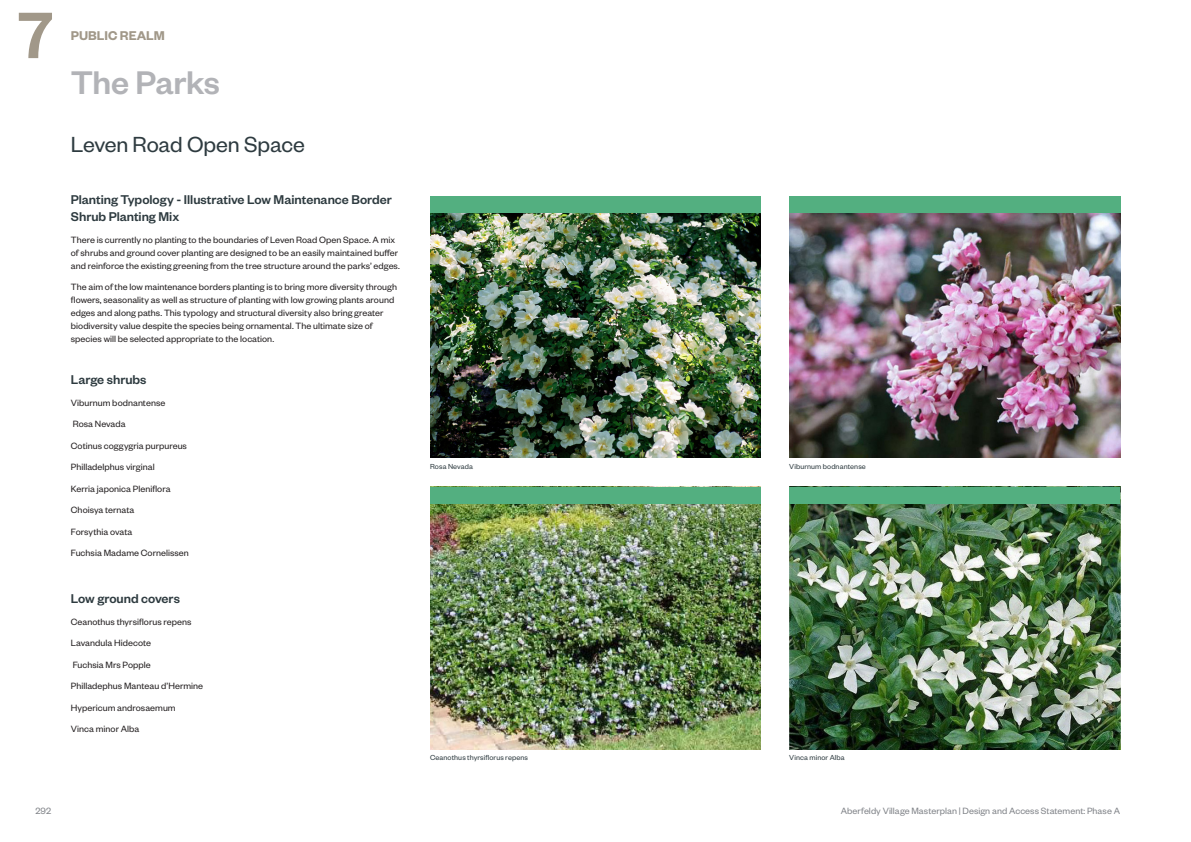
<style>
.page{position:relative;width:1191px;height:842px;background:#fff}
.page>*{position:absolute;margin:0;border:0;box-sizing:border-box;transform-origin:0 0}
.t1{font:500 72px "Founders Grotesk";color:#a19889}
.t2{font:500 36px "Founders Grotesk";letter-spacing:-.015em;color:#b2b3b7}
.Page_Subtitle{font:24px "Founders Grotesk";letter-spacing:-.01em;color:#2e3b40}
.Body_Heading{font:500 14px/16.8px "Founders Grotesk";color:#2e3b40}
.t3{font:600 14px "Founders Grotesk";color:#a19889}
.Body_text{font:10px/13px "Founders Grotesk";letter-spacing:.005em;color:#231f20}
.t4{font:10px "Founders Grotesk";letter-spacing:.005em;color:#808388}
.t5{font:8px "Founders Grotesk";letter-spacing:.01em;color:#2e3b40}
</style>
<div class="page">
<img style="left:430px;top:504px;width:331px;height:245px">
<img style="left:430px;top:213px;width:331px;height:245px">
<img style="left:789px;top:504px;width:331px;height:245px">
<img style="left:789px;top:213px;width:331px;height:245px">
<div style="left:430px;top:196px;width:331px;height:17px;background:#53af80"></div>
<div style="left:789px;top:196px;width:331px;height:17px;background:#53af80"></div>
<div style="left:789px;top:487px;width:331px;height:17px;background:#53af80"></div>
<div style="left:430px;top:487px;width:331px;height:17px;background:#53af80"></div>
<h1 class="t1" style="left:18px;top:-10px;width:37px">7</h1>
<h3 class="t3" style="left:71px;top:27px;width:95px">PUBLIC REALM</h3>
<p class="t2" style="left:71px;top:60px;width:150px">The Parks</p>
<p class="Page_Subtitle" style="left:71px;top:130px;width:235px">Leven Road Open Space</p>
<p class="Body_Heading" style="left:71px;top:191px;width:322px">Planting Typology - Illustrative Low Maintenance Border<br>Shrub Planting Mix</p>
<p class="Body_text" style="left:71px;top:233px;width:330px">There is currently no planting to the boundaries of Leven Road Open Space. A mix of shrubs and ground cover planting are designed to be an easily maintained buffer and reinforce the existing greening from the tree structure around the parks’ edges.</p>
<p class="Body_text" style="left:71px;top:280px;width:328px">The aim of the low maintenance borders planting is to bring more diversity through flowers, seasonality as well as structure of planting with low growing plants around edges and along paths. This typology and structural diversity also bring greater biodiversity value despite the species being ornamental. The ultimate size of species will be selected appropriate to the location.</p>
<p class="Body_Heading" style="left:71px;top:371px;width:77px">Large shrubs</p>
<p class="Body_text" style="left:71px;top:396px;width:96px">Viburnum bodnantense</p>
<p class="Body_text" style="left:73px;top:417px;width:54px">Rosa Nevada</p>
<p class="Body_text" style="left:71px;top:439px;width:118px">Cotinus coggygria purpureus</p>
<p class="Body_text" style="left:71px;top:460px;width:85px">Philladelphus virginal</p>
<p class="Body_text" style="left:71px;top:482px;width:101px">Kerria japonica Pleniflora</p>
<p class="Body_text" style="left:71px;top:503px;width:65px">Choisya ternata</p>
<p class="Body_text" style="left:71px;top:525px;width:63px">Forsythia ovata</p>
<p class="Body_text" style="left:71px;top:546px;width:119px">Fuchsia Madame Cornelissen</p>
<p class="Body_Heading" style="left:71px;top:590px;width:111px">Low ground covers</p>
<p class="Body_text" style="left:71px;top:614px;width:122px">Ceanothus thyrsiflorus repens</p>
<p class="Body_text" style="left:71px;top:636px;width:82px">Lavandula Hidecote</p>
<p class="Body_text" style="left:73px;top:657px;width:80px">Fuchsia Mrs Popple</p>
<p class="Body_text" style="left:71px;top:679px;width:134px">Philladephus Manteau d’Hermine</p>
<p class="Body_text" style="left:71px;top:700px;width:106px">Hypericum androsaemum</p>
<p class="Body_text" style="left:71px;top:722px;width:70px">Vinca minor Alba</p>
<p class="t5" style="left:430px;top:461px;width:44px">Rosa Nevada</p>
<p class="t5" style="left:430px;top:752px;width:99px">Ceanothus thyrsiflorus repens</p>
<p class="t5" style="left:789px;top:461px;width:78px">Viburnum bodnantense</p>
<p class="t5" style="left:789px;top:752px;width:57px">Vinca minor Alba</p>
<p class="t4" style="left:35px;top:805px;width:17px">292</p>
<p class="t4" style="left:841px;top:805px;width:281px">Aberfeldy Village Masterplan | Design and Access Statement: Phase A</p>
</div>
